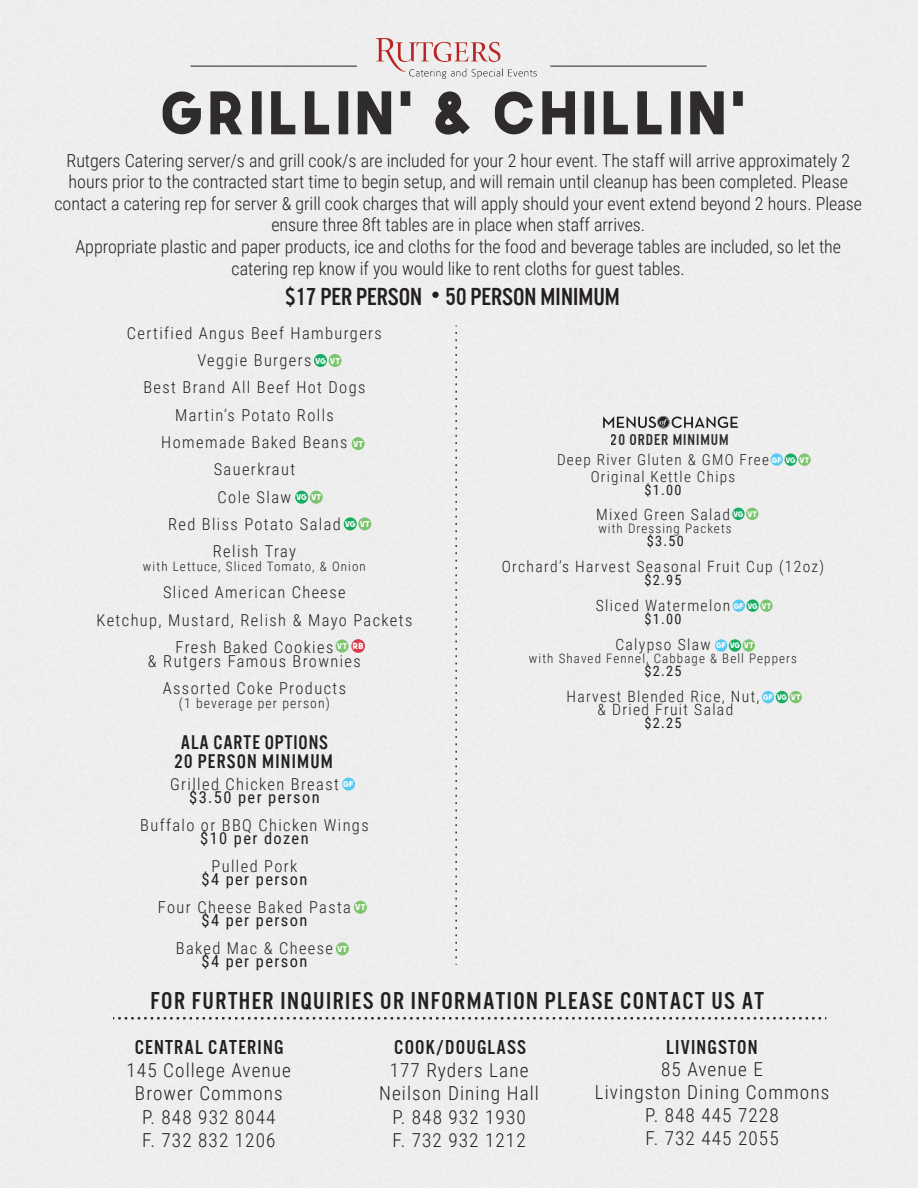
<style>
.page{position:relative;width:918px;height:1188px;background:#eee}
.page>*{position:absolute;margin:0;border:0;box-sizing:border-box;transform-origin:0 0}
.t1{font:58.5px "The Next Font";letter-spacing:.085em;color:#231f20}
.t2{font:25.5px "U.S.101";color:#231f20}
.t3{font:25.2px "U.S.101";letter-spacing:.055em;color:#231f20}
.t4{font:20.85px "U.S.101";letter-spacing:.055em;color:#231f20}
.t5{font:20.55px "U.S.101";letter-spacing:.055em;color:#231f20}
.t6{font:300 19.2px/23.1px "Roboto Condensed";letter-spacing:.055em;color:#231f20;text-align:center}
.t7{font:300 18px/21.6px "Roboto Condensed";color:#231f20;text-align:center}
.t8{font:300 16.5px/27.3px "Roboto Condensed";letter-spacing:.085em;color:#231f20;text-align:center}
.t9{font:16.5px "Roboto Condensed";letter-spacing:.085em;color:#231f20}
.t10{font:16.2px "U.S.101";letter-spacing:.06em;color:#231f20}
.t11{font:300 15.6px/13px "Roboto Condensed";letter-spacing:.085em;color:#231f20;text-align:center}
.t12{font:300 15.15px/16.2px "Roboto Condensed";letter-spacing:.085em;color:#231f20;text-align:center}
.t13{font:14.25px "Roboto Condensed";letter-spacing:.085em;color:#231f20}
.t14{font:300 13.65px "Roboto Condensed";letter-spacing:.085em;color:#231f20}
.t15{font:300 13.05px "Roboto Condensed";letter-spacing:.085em;color:#231f20}
.t16{font:8.1px "The Next Font";letter-spacing:-.005em;color:#fff}
.t17{font:7.65px "The Next Font";letter-spacing:-.005em;color:#fff}
.s1{font-size:8.55px}
</style>
<div class="page">
<svg style="left:455px;top:326px;width:2px;height:639px"></svg>
<img style="left:376px;top:38px;width:160px;height:41px">
<hr style="left:550px;top:66px;width:157px;height:1px;background:#231f20">
<hr style="left:190px;top:66px;width:167px;height:1px;background:#231f20">
<svg style="left:603px;top:416px;width:135px;height:13px"></svg>
<div style="left:785px;top:453px;width:12px;height:13px;background:#18ad63;border-radius:50%"></div>
<div style="left:798px;top:453px;width:13px;height:13px;background:#7ec56f;border-radius:50%"></div>
<div style="left:771px;top:453px;width:12px;height:13px;background:#57caf4;border-radius:50%"></div>
<div style="left:732px;top:508px;width:13px;height:12px;background:#18ad63;border-radius:50%"></div>
<div style="left:746px;top:508px;width:12px;height:12px;background:#7ec56f;border-radius:50%"></div>
<div style="left:733px;top:599px;width:12px;height:13px;background:#57caf4;border-radius:50%"></div>
<div style="left:746px;top:599px;width:13px;height:13px;background:#18ad63;border-radius:50%"></div>
<div style="left:760px;top:599px;width:13px;height:13px;background:#7ec56f;border-radius:50%"></div>
<div style="left:715px;top:639px;width:12px;height:13px;background:#57caf4;border-radius:50%"></div>
<div style="left:729px;top:639px;width:12px;height:13px;background:#18ad63;border-radius:50%"></div>
<div style="left:743px;top:639px;width:12px;height:13px;background:#7ec56f;border-radius:50%"></div>
<div style="left:762px;top:691px;width:12px;height:12px;background:#57caf4;border-radius:50%"></div>
<div style="left:776px;top:691px;width:12px;height:12px;background:#18ad63;border-radius:50%"></div>
<div style="left:790px;top:691px;width:12px;height:12px;background:#7ec56f;border-radius:50%"></div>
<div style="left:314px;top:354px;width:13px;height:13px;background:#18ad63;border-radius:50%"></div>
<div style="left:329px;top:354px;width:13px;height:13px;background:#7ec56f;border-radius:50%"></div>
<div style="left:352px;top:437px;width:13px;height:13px;background:#7ec56f;border-radius:50%"></div>
<div style="left:344px;top:517px;width:13px;height:13px;background:#18ad63;border-radius:50%"></div>
<div style="left:358px;top:517px;width:13px;height:13px;background:#7ec56f;border-radius:50%"></div>
<div style="left:295px;top:491px;width:13px;height:13px;background:#18ad63;border-radius:50%"></div>
<div style="left:310px;top:491px;width:13px;height:13px;background:#7ec56f;border-radius:50%"></div>
<div style="left:336px;top:640px;width:13px;height:13px;background:#7ec56f;border-radius:50%"></div>
<div style="left:351px;top:639px;width:14px;height:14px;background:#d93a4d;border-radius:50%"></div>
<svg style="left:342px;top:778px;width:13px;height:13px"></svg>
<div style="left:354px;top:901px;width:13px;height:13px;background:#7ec56f;border-radius:50%"></div>
<div style="left:336px;top:942px;width:13px;height:13px;background:#7ec56f;border-radius:50%"></div>
<svg style="left:113px;top:1017px;width:713px;height:2px"></svg>
<div style="left:432px;top:292px;width:7px;height:6px;background:#231f20;border-radius:50%"></div>
<h1 class="t1" style="left:160px;top:73px;width:586px">GRILLIN’ &amp; CHILLIN’</h1>
<p class="t7" style="left:54px;top:149px;width:809px">Rutgers Catering server/s and grill cook/s are included for your 2 hour event. The staff will arrive approximately 2 hours prior to the contracted start time to begin setup, and will remain until cleanup has been completed. Please contact a catering rep for server &amp; grill cook charges that will apply should your event extend beyond 2 hours. Please ensure three 8ft tables are in place when staff arrives.<br>Appropriate plastic and paper products, ice and cloths for the food and beverage tables are included, so let the catering rep know if you would like to rent cloths for guest tables.</p>
<h2 class="t2" style="left:285px;top:283px;width:336px">$17 PER PERSON 50 PERSON MINIMUM</h2>
<p class="t8" style="left:127px;top:319px;width:257px">Certified Angus Beef Hamburgers<br>Veggie Burgers<br>Best Brand All Beef Hot Dogs<br>Martin’s Potato Rolls<br>Homemade Baked Beans<br>Sauerkraut<br>Cole Slaw<br>Red Bliss Potato Salad<br>Relish Tray</p>
<p class="t15" style="left:143px;top:557px;width:224px">with Lettuce, Sliced Tomato, &amp; Onion</p>
<p class="t8" style="left:97px;top:578px;width:317px">Sliced American Cheese<br>Ketchup, Mustard, Relish &amp; Mayo Packets<br>Fresh Baked Cookies</p>
<p class="t8" style="left:148px;top:647px;width:214px">&amp; Rutgers Famous Brownies<br>Assorted Coke Products</p>
<p class="t14" style="left:179px;top:693px;width:153px">(1 beverage per person)</p>
<p class="t5" style="left:181px;top:731px;width:148px">ALA CARTE OPTIONS</p>
<p class="t8" style="left:170px;top:770px;width:170px">Grilled Chicken Breast</p>
<p class="t9" style="left:189px;top:786px;width:132px">$3.50 per person</p>
<p class="t8" style="left:140px;top:811px;width:230px">Buffalo or BBQ Chicken Wings</p>
<p class="t9" style="left:200px;top:827px;width:110px">$10 per dozen</p>
<p class="t8" style="left:212px;top:852px;width:87px">Pulled Pork</p>
<p class="t9" style="left:202px;top:868px;width:107px">$4 per person</p>
<p class="t8" style="left:158px;top:893px;width:195px">Four Cheese Baked Pasta</p>
<p class="t9" style="left:202px;top:909px;width:107px">$4 per person</p>
<p class="t8" style="left:176px;top:934px;width:159px">Baked Mac &amp; Cheese</p>
<p class="t9" style="left:202px;top:950px;width:107px">$4 per person</p>
<p class="t16" style="left:315px;top:355px;width:27px">VG VT</p>
<p class="t16" style="left:353px;top:438px;width:12px">VT</p>
<p class="t16" style="left:296px;top:492px;width:27px">VG VT</p>
<p class="t16" style="left:345px;top:519px;width:27px">VG VT</p>
<p class="t16" style="left:337px;top:641px;width:28px">VT <span class="s1">RB</span></p>
<p class="t5" style="left:175px;top:751px;width:160px">20 PERSON MINIMUM</p>
<p class="t16" style="left:343px;top:779px;width:12px">GF</p>
<p class="t16" style="left:355px;top:902px;width:12px">VT</p>
<p class="t16" style="left:337px;top:943px;width:12px">VT</p>
<p class="t10" style="left:611px;top:431px;width:120px">20 ORDER MINIMUM</p>
<p class="t12" style="left:557px;top:451px;width:214px">Deep River Gluten &amp; GMO Free<br>Original Kettle Chips</p>
<p class="t13" style="left:645px;top:479px;width:38px">$1.00</p>
<p class="t11" style="left:596px;top:508px;width:135px">Mixed Green Salad</p>
<p class="t15" style="left:598px;top:520px;width:135px">with Dressing Packets</p>
<p class="t13" style="left:647px;top:531px;width:38px">$3.50</p>
<p class="t11" style="left:502px;top:560px;width:324px">Orchard’s Harvest Seasonal Fruit Cup (12oz)</p>
<p class="t13" style="left:645px;top:570px;width:38px">$2.95</p>
<p class="t11" style="left:596px;top:599px;width:136px">Sliced Watermelon</p>
<p class="t13" style="left:645px;top:609px;width:38px">$1.00</p>
<p class="t11" style="left:615px;top:638px;width:97px">Calypso Slaw</p>
<p class="t15" style="left:529px;top:650px;width:270px">with Shaved Fennel, Cabbage &amp; Bell Peppers</p>
<p class="t13" style="left:645px;top:661px;width:38px">$2.25</p>
<p class="t11" style="left:566px;top:690px;width:195px">Harvest Blended Rice, Nut, &amp; Dried Fruit Salad</p>
<p class="t13" style="left:645px;top:713px;width:38px">$2.25</p>
<p class="t17" style="left:786px;top:455px;width:25px">VG VT</p>
<p class="t17" style="left:772px;top:455px;width:11px">GF</p>
<p class="t17" style="left:733px;top:509px;width:25px">VG VT</p>
<p class="t17" style="left:734px;top:601px;width:39px">GF VG VT</p>
<p class="t17" style="left:716px;top:640px;width:39px">GF VG VT</p>
<p class="t17" style="left:763px;top:692px;width:39px">GF VG VT</p>
<h3 class="t3" style="left:151px;top:987px;width:615px">FOR FURTHER INQUIRIES OR INFORMATION PLEASE CONTACT US AT</h3>
<p class="t4" style="left:135px;top:1036px;width:150px">CENTRAL CATERING</p>
<p class="t6" style="left:127px;top:1058px;width:166px">145 College Avenue<br>Brower Commons<br>P. 848 932 8044<br>F. 732 832 1206</p>
<p class="t4" style="left:394px;top:1036px;width:133px">COOK/DOUGLASS</p>
<p class="t6" style="left:379px;top:1058px;width:161px">177 Ryders Lane<br>Neilson Dining Hall<br>P. 848 932 1930<br>F. 732 932 1212</p>
<p class="t4" style="left:666px;top:1036px;width:93px">LIVINGSTON</p>
<p class="t6" style="left:595px;top:1057px;width:236px">85 Avenue E<br>Livingston Dining Commons<br>P. 848 445 7228<br>F. 732 445 2055</p>
</div>
